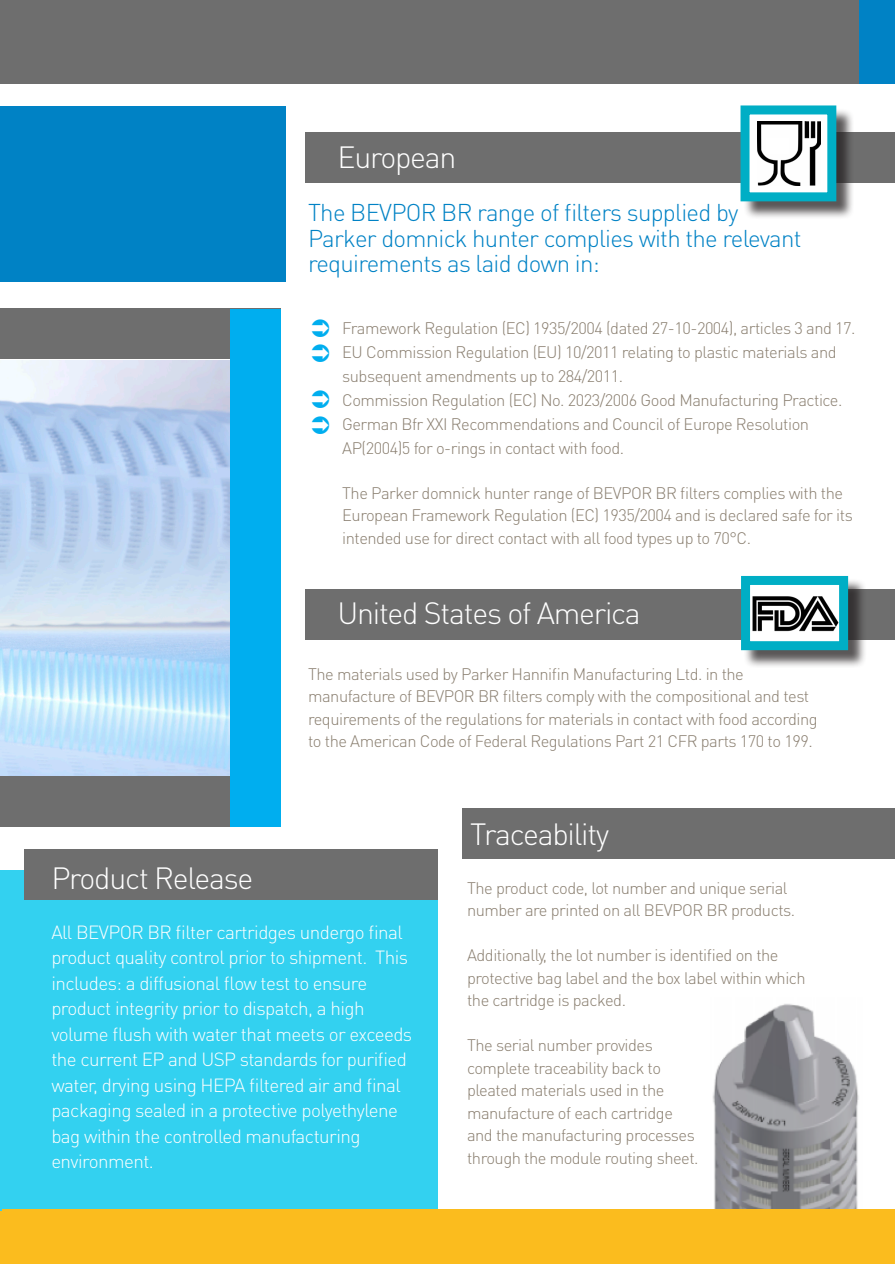
<style>
.page{position:relative;width:895px;height:1264px;background:#fff}
.page>*{position:absolute;margin:0;border:0;box-sizing:border-box;transform-origin:0 0}
.t1{font:300 30.3px "DINOT";letter-spacing:-.04em;color:#fff}
.t2{font:300 24px/25.7px "DINOT";letter-spacing:-.03em;color:#0082c5}
.t3{font:300 18.9px/25.5px "DINOT";letter-spacing:-.03em;color:#fff}
.t4{font:300 16.5px/22.5px "DINOT";letter-spacing:-.03em;color:#887d6e}
</style>
<div class="page">
<hr style="left:0;top:1208px;width:1px;height:55px;background:#fbbc1e">
<div style="left:0;top:0;width:892px;height:84px;background:#6e6e6e"></div>
<div style="left:859px;top:0;width:35px;height:84px;background:#0082c5"></div>
<div style="left:0;top:106px;width:286px;height:176px;background:#0082c5"></div>
<div style="left:0;top:870px;width:437px;height:340px;background:#33d1f0"></div>
<div style="left:0;top:309px;width:281px;height:50px;background:#6e6e6e"></div>
<div style="left:305px;top:132px;width:589px;height:50px;background:#6e6e6e"></div>
<div style="left:305px;top:589px;width:589px;height:50px;background:#6e6e6e"></div>
<div style="left:462px;top:808px;width:432px;height:50px;background:#6e6e6e"></div>
<div style="left:24px;top:849px;width:413px;height:50px;background:#6e6e6e"></div>
<img style="left:0;top:360px;width:231px;height:416px">
<div style="left:0;top:776px;width:281px;height:50px;background:#6e6e6e"></div>
<div style="left:231px;top:309px;width:50px;height:517px;background:#00aeef"></div>
<div style="left:742px;top:108px;width:112px;height:112px;background:#231f20;opacity:.75"></div>
<div style="left:744px;top:110px;width:87px;height:87px;background:#fff"></div>
<img style="left:757px;top:122px;width:63px;height:63px">
<div style="left:740px;top:105px;width:96px;height:96px;border:9px solid #00aec5"></div>
<div style="left:743px;top:578px;width:123px;height:91px;background:#231f20;opacity:.75"></div>
<div style="left:745px;top:580px;width:98px;height:65px;background:#fff"></div>
<img style="left:750px;top:594px;width:87px;height:39px">
<div style="left:740px;top:576px;width:107px;height:74px;border:9px solid #00aec5"></div>
<img style="left:712px;top:1004px;width:147px;height:204px">
<div style="left:2px;top:1208px;width:892px;height:55px;background:#fbbc1e"></div>
<p class="t1" style="left:337px;top:136px;width:121px">European</p>
<p class="t2" style="left:308px;top:198px;width:495px">The BEVPOR BR range of filters supplied by<br>Parker domnick hunter complies with the relevant requirements as laid down in:</p>
<p class="t4" style="left:342px;top:316px;width:514px">Framework Regulation (EC) 1935/2004 (dated 27-10-2004), articles 3 and 17.</p>
<p class="t4" style="left:342px;top:339px;width:496px;line-height:24px">EU Commission Regulation (EU) 10/2011 relating to plastic materials and subsequent amendments up to 284/2011.</p>
<p class="t4" style="left:342px;top:388px;width:501px">Commission Regulation (EC) No. 2023/2006 Good Manufacturing Practice.</p>
<p class="t4" style="left:342px;top:411px;width:468px;line-height:24px">German Bfr XXI Recommendations and Council of Europe Resolution<br>AP(2004)5 for o-rings in contact with food.</p>
<p class="t4" style="left:342px;top:481px;width:512px">The Parker domnick hunter range of BEVPOR BR filters complies with the<br>European Framework Regulation (EC) 1935/2004 and is declared safe for its intended use for direct contact with all food types up to 70°C.</p>
<p class="t1" style="left:337px;top:592px;width:305px">United States of America</p>
<p class="t4" style="left:308px;top:661px;width:511px">The materials used by Parker Hannifin Manufacturing Ltd. in the manufacture of BEVPOR BR filters comply with the compositional and test requirements of the regulations for materials in contact with food according to the American Code of Federal Regulations Part 21 CFR parts 170 to 199.</p>
<p class="t1" style="left:51px;top:857px;width:203px">Product Release</p>
<p class="t3" style="left:51px;top:918px;width:362px">All BEVPOR BR filter cartridges undergo final product quality control prior to shipment. This includes: a diffusional flow test to ensure product integrity prior to dispatch, a high volume flush with water that meets or exceeds the current EP and USP standards for purified water, drying using HEPA filtered air and final packaging sealed in a protective polyethylene bag within the controlled manufacturing environment.</p>
<p class="t1" style="left:470px;top:813px;width:140px">Traceability</p>
<p class="t4" style="left:467px;top:875px;width:329px">The product code, lot number and unique serial number are printed on all BEVPOR BR products.</p>
<p class="t4" style="left:467px;top:943px;width:340px">Additionally, the lot number is identified on the protective bag label and the box label within which the cartridge is packed.</p>
<p class="t4" style="left:467px;top:1033px;width:233px">The serial number provides complete traceability back to pleated materials used in the manufacture of each cartridge and the manufacturing processes through the module routing sheet.</p>
</div>
